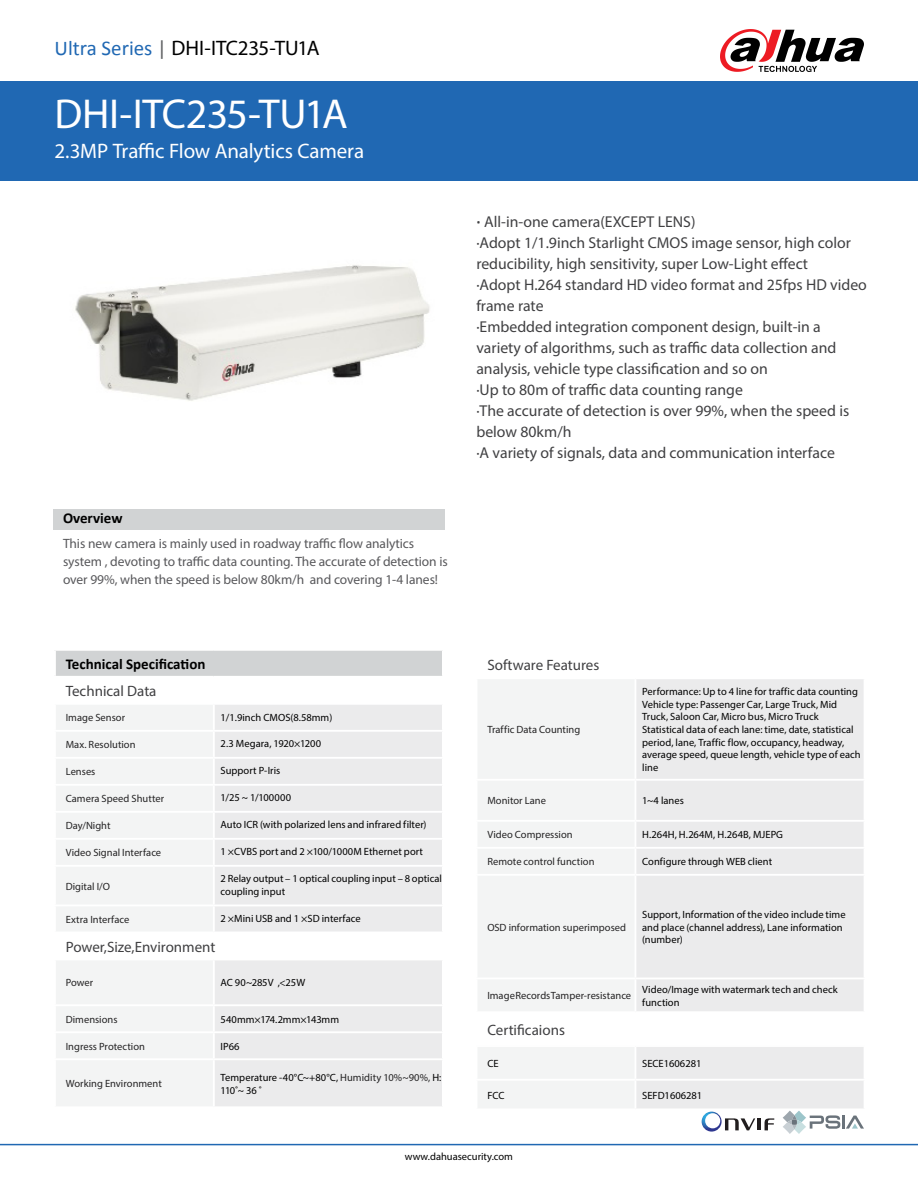
<style>
.page{position:relative;width:918px;height:1188px;background:#fff}
.page>*{position:absolute;margin:0;border:0;box-sizing:border-box;transform-origin:0 0}
.t1{font:42px "Myriad Pro";letter-spacing:-.015em;color:#fff}
.t2{font:21px "Myriad Pro";letter-spacing:-.01em;color:#fff}
.t3{font:21px "Myriad Pro";letter-spacing:-.01em;color:#000}
.t4{font:15.75px/21px "Myriad Pro";color:#404042}
.t5{font:15px "Myriad Pro";color:#404042}
.t6{font:700 15px "Calibri";color:#000}
.t7{font:13.5px/18px "Myriad Pro";letter-spacing:-.005em;color:#58585b}
.t8{font:10.5px/12.6px "Myriad Pro";color:#000}
.t9{font:10.5px "Myriad Pro";color:#242324}
.t10{font:10.5px "Myriad Pro";letter-spacing:.02em;color:#000}
.s1{font-family:"Calibri";color:#2068b3}
.s2{font-family:"Calibri";color:#626466}
.s3{color:#242324}
.s4{font-family:"Calibri";font-weight:700}
</style>
<div class="page">
<div style="left:0;top:81px;width:918px;height:100px;background:#2068b3"></div>
<div style="left:53px;top:509px;width:392px;height:20px;background:#d1d3d4"></div>
<hr style="left:0;top:1144px;width:918px;height:1px;background:#2068b3">
<svg style="left:720px;top:29px;width:144px;height:43px"></svg>
<svg style="left:783px;top:1111px;width:81px;height:23px"></svg>
<svg style="left:702px;top:1112px;width:72px;height:20px"></svg>
<img style="left:75px;top:265px;width:355px;height:136px">
<div style="left:55px;top:650px;width:388px;height:27px;background:#d1d3d4"></div>
<div style="left:56px;top:705px;width:157px;height:401px;background:#f3f4f4"></div>
<svg style="left:215px;top:705px;width:227px;height:401px;background:#ececed"></svg>
<hr style="left:54px;top:649px;width:160px;height:2px;background:#fff">
<hr style="left:214px;top:649px;width:230px;height:2px;background:#fff">
<hr style="left:54px;top:676px;width:160px;height:2px;background:#fff">
<hr style="left:214px;top:676px;width:230px;height:2px;background:#fff">
<hr style="left:54px;top:757px;width:160px;height:2px;background:#fff">
<hr style="left:214px;top:757px;width:230px;height:2px;background:#fff">
<hr style="left:54px;top:784px;width:160px;height:2px;background:#fff">
<hr style="left:214px;top:784px;width:230px;height:2px;background:#fff">
<hr style="left:54px;top:811px;width:160px;height:2px;background:#fff">
<hr style="left:214px;top:811px;width:230px;height:2px;background:#fff">
<hr style="left:54px;top:838px;width:160px;height:2px;background:#fff">
<hr style="left:214px;top:838px;width:230px;height:2px;background:#fff">
<hr style="left:54px;top:865px;width:160px;height:2px;background:#fff">
<hr style="left:214px;top:865px;width:230px;height:2px;background:#fff">
<hr style="left:54px;top:905px;width:160px;height:1px;background:#fff">
<hr style="left:214px;top:905px;width:230px;height:1px;background:#fff">
<hr style="left:54px;top:932px;width:160px;height:1px;background:#fff">
<hr style="left:214px;top:932px;width:230px;height:1px;background:#fff">
<hr style="left:54px;top:651px;width:2px;height:25px;background:#fff">
<hr style="left:442px;top:651px;width:2px;height:25px;background:#fff">
<hr style="left:54px;top:730px;width:160px;height:2px;background:#fff">
<hr style="left:214px;top:730px;width:230px;height:2px;background:#fff">
<hr style="left:54px;top:959px;width:160px;height:1px;background:#fff">
<hr style="left:214px;top:959px;width:230px;height:1px;background:#fff">
<hr style="left:54px;top:1004px;width:160px;height:2px;background:#fff">
<hr style="left:214px;top:1004px;width:230px;height:2px;background:#fff">
<hr style="left:54px;top:1031px;width:160px;height:2px;background:#fff">
<hr style="left:214px;top:1031px;width:230px;height:2px;background:#fff">
<hr style="left:54px;top:1058px;width:160px;height:2px;background:#fff">
<hr style="left:214px;top:1058px;width:230px;height:2px;background:#fff">
<svg style="left:478px;top:680px;width:156px;height:428px;fill:#f3f4f4"></svg>
<svg style="left:636px;top:679px;width:228px;height:429px;background:#ececed"></svg>
<hr style="left:476px;top:1011px;width:159px;height:2px;background:#fff">
<hr style="left:635px;top:1011px;width:231px;height:2px;background:#fff">
<hr style="left:476px;top:1045px;width:159px;height:2px;background:#fff">
<hr style="left:635px;top:1045px;width:231px;height:2px;background:#fff">
<hr style="left:476px;top:779px;width:159px;height:2px;background:#fff">
<hr style="left:635px;top:779px;width:231px;height:2px;background:#fff">
<hr style="left:476px;top:820px;width:159px;height:2px;background:#fff">
<hr style="left:635px;top:820px;width:231px;height:2px;background:#fff">
<hr style="left:476px;top:847px;width:159px;height:2px;background:#fff">
<hr style="left:635px;top:847px;width:231px;height:2px;background:#fff">
<hr style="left:476px;top:874px;width:159px;height:2px;background:#fff">
<hr style="left:635px;top:874px;width:231px;height:2px;background:#fff">
<hr style="left:476px;top:978px;width:159px;height:1px;background:#fff">
<hr style="left:635px;top:978px;width:231px;height:1px;background:#fff">
<hr style="left:476px;top:1079px;width:159px;height:2px;background:#fff">
<hr style="left:635px;top:1079px;width:231px;height:2px;background:#fff">
<h2 class="t3" style="left:55px;top:35px;width:267px"><span class="s1">Ultra Series</span> <span class="s2">|</span> DHI-ITC235-TU1A</h2>
<h1 class="t1" style="left:55px;top:88px;width:295px">DHI-ITC235-TU1A</h1>
<h2 class="t2" style="left:55px;top:138px;width:311px">2.3MP Traffic Flow Analytics Camera</h2>
<h3 class="t6" style="left:63px;top:509px;width:61px">Overview</h3>
<p class="t7" style="left:63px;top:534px;width:386px">This new camera is mainly used in roadway traffic flow analytics system , devoting to traffic data counting. The accurate of detection is over 99%, when the speed is below 80km/h and covering 1-4 lanes!</p>
<h3 class="t6" style="left:66px;top:654px;width:141px">Technical Specification</h3>
<h3 class="t5" style="left:66px;top:682px;width:92px">Technical Data</h3>
<p class="t9" style="left:66px;top:711px;width:61px">Image Sensor</p>
<p class="t8" style="left:221px;top:711px;width:113px">1/1.9inch CMOS(8.58mm)</p>
<p class="t9" style="left:66px;top:738px;width:71px">Max. Resolution</p>
<p class="t8" style="left:221px;top:737px;width:102px">2.3 Megara, 1920×1200</p>
<p class="t9" style="left:66px;top:765px;width:31px">Lenses</p>
<p class="t8" style="left:221px;top:764px;width:61px">Support P-Iris</p>
<p class="t9" style="left:66px;top:792px;width:100px">Camera Speed Shutter</p>
<p class="t10" style="left:221px;top:791px;width:72px">1/25 ~ 1/100000</p>
<p class="t9" style="left:66px;top:819px;width:46px">Day/Night</p>
<p class="t8" style="left:221px;top:818px;width:207px">Auto ICR (with polarized lens and infrared filter)</p>
<p class="t9" style="left:66px;top:846px;width:97px">Video Signal Interface</p>
<p class="t8" style="left:221px;top:845px;width:204px">1 ×CVBS port and 2 ×100/1000M Ethernet port</p>
<p class="t9" style="left:66px;top:880px;width:46px">Digital I/O</p>
<p class="t8" style="left:221px;top:872px;width:223px">2 Relay output – 1 optical coupling input – 8 optical coupling input</p>
<p class="t9" style="left:66px;top:913px;width:65px">Extra Interface</p>
<p class="t8" style="left:221px;top:912px;width:142px">2 ×Mini USB and 1 ×SD interface</p>
<h3 class="t5" style="left:66px;top:937px;width:151px">Power,Size,Environment</h3>
<p class="t9" style="left:66px;top:976px;width:29px">Power</p>
<p class="t8" style="left:221px;top:976px;width:86px">AC 90~285V ,&lt;25W</p>
<p class="t9" style="left:66px;top:1013px;width:53px">Dimensions</p>
<p class="t8" style="left:221px;top:1013px;width:120px">540mm×174.2mm×143mm</p>
<p class="t9" style="left:66px;top:1040px;width:81px">Ingress Protection</p>
<p class="t8" style="left:221px;top:1040px;width:21px">IP66</p>
<p class="t9" style="left:66px;top:1077px;width:98px">Working Environment</p>
<p class="t8" style="left:221px;top:1071px;width:222px">Temperature -40°C~+80°C, <span class="s3">Humidity 10%~90%,</span> H:<br>110˚~ 36 ˚</p>
<p class="t4" style="left:476px;top:211px;width:392px"><span class="s4">·</span> All-in-one camera(EXCEPT LENS)<br>·Adopt 1/1.9inch Starlight CMOS image sensor, high color reducibility, high sensitivity, super Low-Light effect<br>·Adopt H.264 standard HD video format and 25fps HD video frame rate<br>·Embedded integration component design, built-in a variety of algorithms, such as traffic data collection and analysis, vehicle type classification and so on<br>·Up to 80m of traffic data counting range<br>·The accurate of detection is over 99%, when the speed is below 80km/h<br>·A variety of signals, data and communication interface</p>
<h3 class="t5" style="left:487px;top:656px;width:113px">Software Features</h3>
<p class="t9" style="left:487px;top:723px;width:94px">Traffic Data Counting</p>
<p class="t8" style="left:642px;top:685px;width:220px">Performance: Up to 4 line for traffic data counting Vehicle type: Passenger Car, Large Truck, Mid Truck, Saloon Car, Micro bus, Micro Truck Statistical data of each lane: time, date, statistical period, lane, Traffic flow, occupancy, headway, average speed, queue length, vehicle type of each line</p>
<p class="t9" style="left:487px;top:794px;width:60px">Monitor Lane</p>
<p class="t8" style="left:642px;top:794px;width:43px">1~4 lanes</p>
<p class="t9" style="left:487px;top:828px;width:87px">Video Compression</p>
<p class="t8" style="left:642px;top:828px;width:142px">H.264H, H.264M, H.264B, MJEPG</p>
<p class="t9" style="left:487px;top:855px;width:109px">Remote control function</p>
<p class="t8" style="left:642px;top:855px;width:131px">Configure through WEB client</p>
<p class="t9" style="left:487px;top:921px;width:140px">OSD information superimposed</p>
<p class="t8" style="left:642px;top:908px;width:205px">Support, Information of the video include time and place (channel address), Lane information (number)</p>
<p class="t9" style="left:487px;top:989px;width:145px">Image Records Tamper-resistance</p>
<p class="t8" style="left:642px;top:983px;width:197px">Video/Image with watermark tech and check function</p>
<h3 class="t5" style="left:487px;top:1020px;width:79px">Certificaions</h3>
<p class="t8" style="left:487px;top:1057px;width:13px">CE</p>
<p class="t8" style="left:642px;top:1057px;width:61px">SECE1606281</p>
<p class="t8" style="left:487px;top:1089px;width:19px">FCC</p>
<p class="t8" style="left:642px;top:1089px;width:62px">SEFD1606281</p>
<p class="t8" style="left:405px;top:1150px;width:110px">www.dahuasecurity.com</p>
</div>
